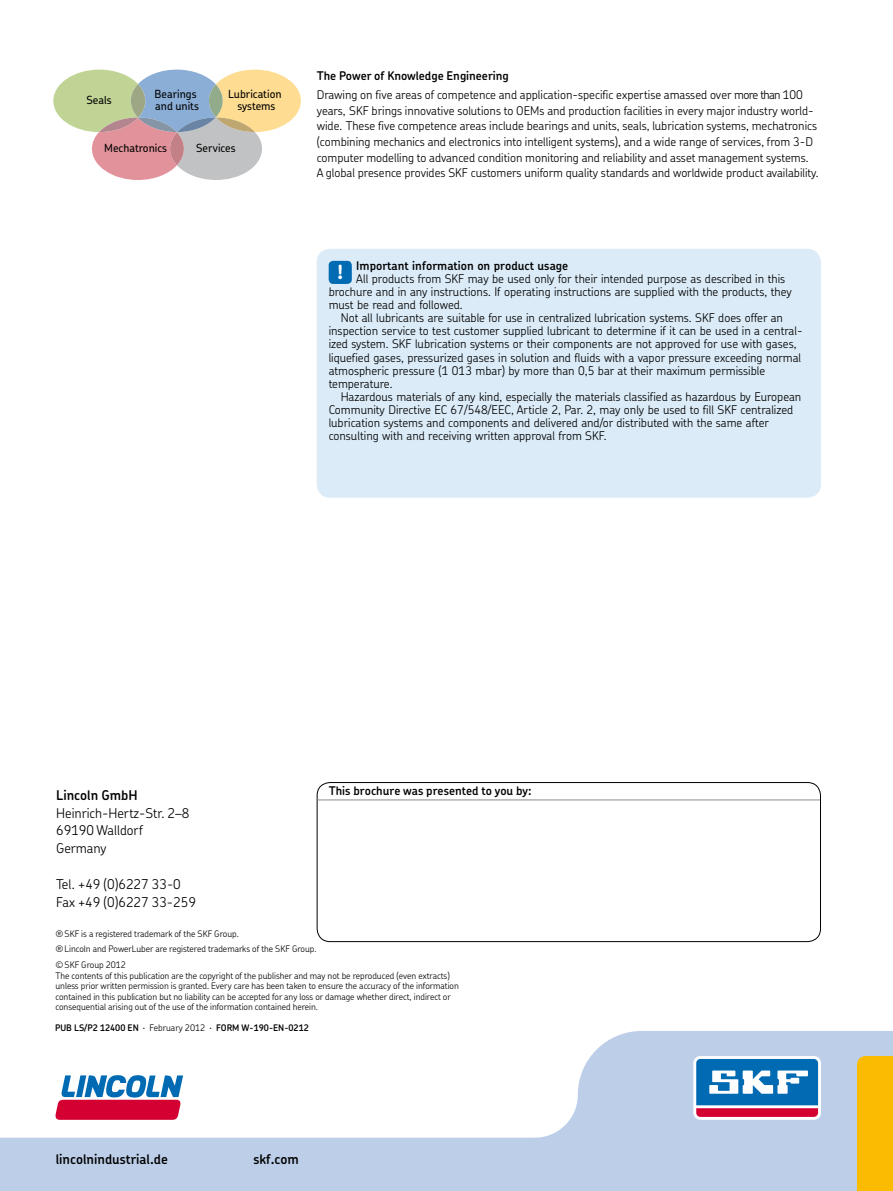
<style>
.page{position:relative;width:893px;height:1191px;background:#fff}
.page>*{position:absolute;margin:0;border:0;box-sizing:border-box;transform-origin:0 0}
.t1{font:700 19.5px "SKF Chevin";color:#fff}
.t2{font:300 13.5px/17.9px "SKF Chevin";color:#000}
.t3{font:600 13.5px "SKF Chevin";color:#000}
.t4{font:300 12px/13px "SKF Chevin";color:#000}
.t5{font:600 12px "SKF Chevin";color:#000}
.t6{font:500 11.25px/12px "SKF Chevin";color:#000}
.t7{font:600 9.15px "SKF Chevin";color:#000}
.t8{font:300 9px/10.5px "SKF Chevin";color:#000}
.s1{font-weight:300}
</style>
<div class="page">
<svg style="left:0;top:1031px;width:892px;height:160px;fill:#bccee8"></svg>
<div style="left:316px;top:782px;width:505px;height:160px;border:1px solid #000;border-radius:13px"></div>
<hr style="left:317px;top:799px;width:503px;height:2px;background:#9c9e9f">
<div style="left:856px;top:1056px;width:36px;height:135px;background:#fabb00"></div>
<svg style="left:53px;top:70px;width:248px;height:110px"></svg>
<div style="left:316px;top:249px;width:504px;height:249px;background:#dbebf7;border-radius:14px"></div>
<div style="left:328px;top:261px;width:24px;height:23px;background:#006ab3;border-radius:4px"></div>
<svg style="left:56px;top:1075px;width:127px;height:45px"></svg>
<div style="left:693px;top:1056px;width:128px;height:64px;background:linear-gradient(to right,#f9fbfd,#f9fbfd);border-radius:7px"></div>
<svg style="left:696px;top:1059px;width:122px;height:58px"></svg>
<p class="t6" style="left:155px;top:88px;width:46px">Bearings and units</p>
<p class="t6" style="left:86px;top:94px;width:27px">Seals</p>
<p class="t6" style="left:228px;top:88px;width:55px;text-align:center">Lubrication systems</p>
<p class="t6" style="left:104px;top:142px;width:64px">Mechatronics</p>
<p class="t6" style="left:196px;top:142px;width:41px">Services</p>
<p class="t5" style="left:317px;top:68px;width:194px">The Power of Knowledge Engineering</p>
<p class="t4" style="left:317px;top:86px;width:503px;line-height:15.8px">Drawing on five areas of competence and application-specific expertise amassed over more than 100 years, SKF brings innovative solutions to OEMs and production facilities in every major industry world&shy;wide. These five competence areas include bearings and units, seals, lubrication systems, mechatronics (combining mechanics and electronics into intelligent systems), and a wide range of services, from 3-D computer modelling to advanced condition monitoring and reliability and asset management systems.<br>A global presence provides SKF customers uniform quality standards and worldwide product availability.</p>
<h1 class="t1" style="left:337px;top:260px;width:8px">!</h1>
<p class="t5" style="left:356px;top:258px;width:213px">Important information on product usage</p>
<p class="t4" style="left:328px;top:272px;width:464px;text-indent:28px">All products from SKF may be used only for their intended purpose as described in this brochure and in any instructions. If operating instructions are supplied with the products, they must be read and followed.</p>
<p class="t4" style="left:328px;top:311px;width:475px;text-indent:12px">Not all lubricants are suitable for use in centralized lubrication systems. SKF does offer an inspection service to test customer supplied lubricant to determine if it can be used in a central&shy;ized system. SKF lubrication systems or their components are not approved for use with gases, liquefied gases, pressurized gases in solution and fluids with a vapor pressure exceeding normal atmospheric pressure (1 013 mbar) by more than 0,5 bar at their maximum permissible temperature.</p>
<p class="t4" style="left:328px;top:389px;width:474px;text-indent:12px">Hazardous materials of any kind, especially the materials classified as hazardous by European Community Directive EC 67/548/EEC, Article 2, Par. 2, may only be used to fill SKF centralized lubrication systems and components and delivered and/or distributed with the same after consulting with and receiving written approval from SKF.</p>
<p class="t3" style="left:56px;top:786px;width:83px">Lincoln GmbH</p>
<p class="t2" style="left:56px;top:804px;width:135px">Heinrich-Hertz-Str. 2–8<br>69190 Walldorf<br>Germany</p>
<p class="t2" style="left:56px;top:875px;width:141px">Tel. +49 (0)6227 33-0<br>Fax +49 (0)6227 33-259</p>
<p class="t5" style="left:328px;top:783px;width:204px">This brochure was presented to you by:</p>
<p class="t8" style="left:56px;top:925px;width:262px;line-height:15.8px">®SKF is a registered trademark of the SKF Group.<br>®Lincoln and PowerLuber are registered trademarks of the SKF Group. ©SKF Group 2012</p>
<p class="t8" style="left:56px;top:970px;width:405px">The contents of this publication are the copyright of the publisher and may not be reproduced (even extracts) unless prior written permission is granted. Every care has been taken to ensure the accuracy of the information contained in this publication but no liability can be accepted for any loss or damage whether direct, indirect or consequential arising out of the use of the information contained herein.</p>
<p class="t7" style="left:55px;top:1022px;width:255px">PUB LS/P2 12400 EN <span class="s1">· February 2012 ·</span> FORM W-190-EN-0212</p>
<p class="t3" style="left:56px;top:1150px;width:114px">lincolnindustrial.de</p>
<p class="t3" style="left:253px;top:1150px;width:47px">skf.com</p>
</div>
